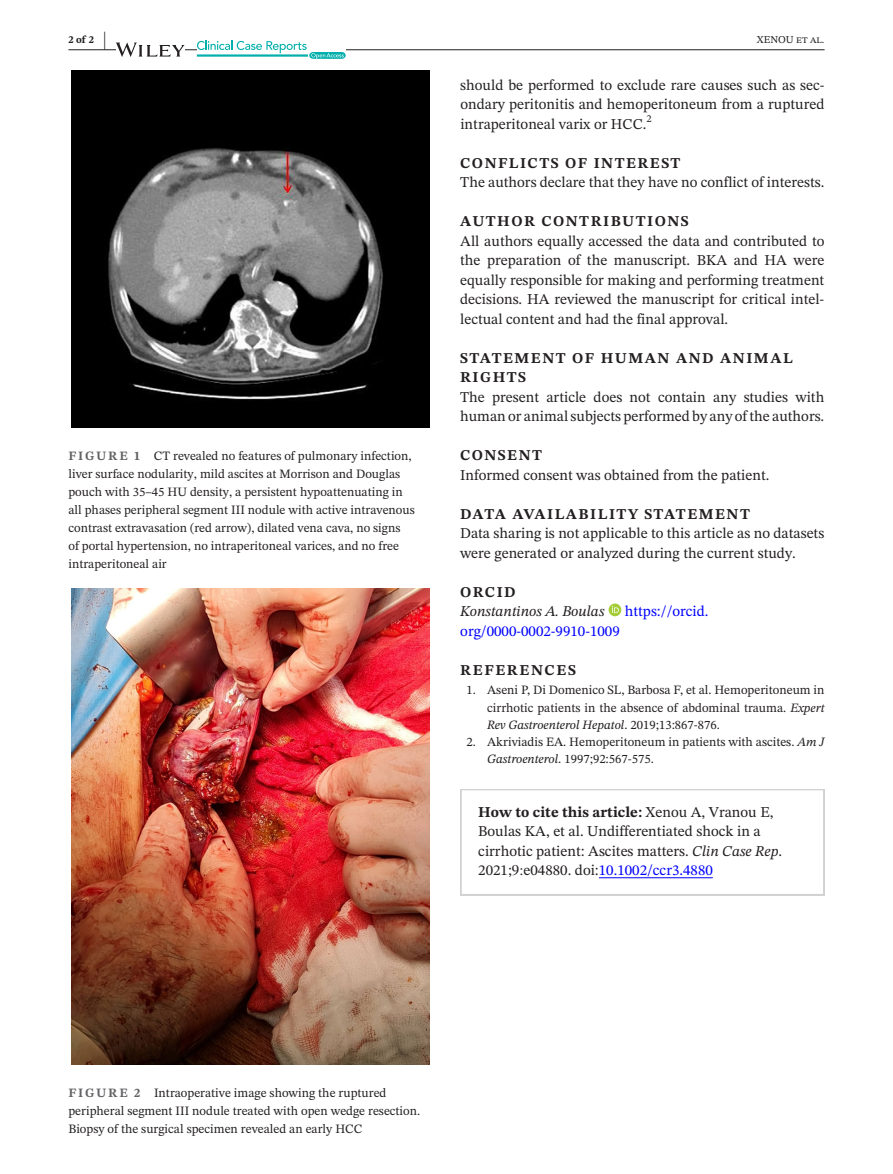
<style>
.page{position:relative;width:893px;height:1174px;background:#fff}
.page>*{position:absolute;margin:0;border:0;box-sizing:border-box;transform-origin:0 0}
.t1{font:15px/19.5px "STIX Two Text";color:#231f20}
.t2{font:700 15px/19.5px "STIX Two Text";letter-spacing:.1em;color:#231f20}
.t3{font:15px "STIX Two Text";color:#00f}
.t4{font:italic 15px "STIX Two Text";color:#231f20}
.t5{font:12.75px/18px "STIX Two Text";color:#231f20}
.t6{font:10.5px "STIX Two Text";color:#231f20}
.t7{font:700 10.5px "STIX Two Text";color:#231f20}
.s1{font-size:21px}
.s2{font-style:italic}
.s3{font-weight:700;color:#636366}
.s4{font-weight:700}
.s5{font-family:"STIX"}
.s6{color:#00f}
</style>
<div class="page">
<hr style="left:68px;top:49px;width:756px;height:1px;background:#231f20">
<svg style="left:116px;top:43px;width:69px;height:14px"></svg>
<svg style="left:197px;top:41px;width:149px;height:18px"></svg>
<div style="left:460px;top:788px;width:364px;height:107px;background:#d1d2d4"></div>
<div style="left:462px;top:790px;width:361px;height:104px;background:#fff"></div>
<hr style="left:599px;top:877px;width:114px;height:1px;background:#00f">
<div style="left:609px;top:603px;width:12px;height:13px;background:#a5cd39;border-radius:50%"></div>
<svg style="left:612px;top:606px;width:7px;height:7px"></svg>
<div style="left:68px;top:70px;width:365px;height:357px;background:linear-gradient(to bottom,#fff,#fff)"></div>
<img style="left:72px;top:70px;width:357px;height:357px">
<div style="left:68px;top:588px;width:365px;height:477px;background:linear-gradient(to bottom,#fff,#fff)"></div>
<img style="left:72px;top:588px;width:357px;height:477px">
<p class="t7" style="left:68px;top:32px;width:39px">2 of 2 <span class="s1">|</span></p>
<p class="t6" style="left:757px;top:32px;width:69px">XENOU et al.</p>
<p class="t1" style="left:460px;top:75px;width:366px;text-align:justify">should be performed to exclude rare causes such as sec&shy;ondary peritonitis and hemoperitoneum from a ruptured intraperitoneal varix or HCC.</p>
<p class="t6" style="left:646px;top:111px;width:7px">2</p>
<p class="t2" style="left:460px;top:153px;width:222px">CONFLICTS OF INTEREST</p>
<p class="t1" style="left:460px;top:172px;width:366px">The authors declare that they have no conflict of interests.</p>
<p class="t2" style="left:460px;top:212px;width:230px">AUTHOR CONTRIBUTIONS</p>
<p class="t1" style="left:460px;top:231px;width:366px;text-align:justify">All authors equally accessed the data and contributed to the preparation of the manuscript. BKA and HA were equally responsible for making and performing treatment decisions. HA reviewed the manuscript for critical intel&shy;lectual content and had the final approval.</p>
<p class="t2" style="left:460px;top:348px;width:334px">STATEMENT OF HUMAN AND ANIMAL<br>RIGHTS</p>
<p class="t1" style="left:460px;top:387px;width:366px">The present article does not contain any studies with human or animalsubjects performed by any ofthe authors.</p>
<p class="t2" style="left:460px;top:446px;width:83px">CONSENT</p>
<p class="t1" style="left:460px;top:465px;width:311px">Informed consent was obtained from the patient.</p>
<p class="t2" style="left:460px;top:504px;width:291px">DATA AVAILABILITY STATEMENT</p>
<p class="t1" style="left:460px;top:523px;width:366px">Data sharing is not applicable to this article as no datasets were generated or analyzed during the current study.</p>
<p class="t2" style="left:460px;top:582px;width:57px">ORCID</p>
<p class="t4" style="left:460px;top:600px;width:146px">Konstantinos A. Boulas</p>
<p class="t3" style="left:625px;top:600px;width:85px">https://orcid.</p>
<p class="t3" style="left:460px;top:620px;width:161px">org/0000-0002-9910-1009</p>
<p class="t2" style="left:460px;top:660px;width:117px">REFERENCES</p>
<p class="t5" style="left:487px;top:681px;width:339px;line-height:17.2px;text-align:justify;text-indent:-21px">1. Aseni P, Di Domenico SL, Barbosa F, et al. Hemoperitoneum in cirrhotic patients in the absence of abdominal trauma. <span class="s2">Expert Rev Gastroenterol Hepatol</span>. 2019;13:867-876.</p>
<p class="t5" style="left:487px;top:733px;width:339px;line-height:17.2px;text-indent:-21px">2. Akriviadis EA. Hemoperitoneum in patients with ascites. <span class="s2">Am J<br>Gastroenterol</span>. 1997;92:567-575.</p>
<p class="t5" style="left:68px;top:446px;width:348px"><span class="s3">FIGURE 1</span> CT revealed no features of pulmonary infection, liver surface nodularity, mild ascites at Morrison and Douglas pouch with 35–45 HU density, a persistent hypoattenuating in all phases peripheral segment III nodule with active intravenous contrast extravasation (red arrow), dilated vena cava, no signs<br>of portal hypertension, no intraperitoneal varices, and no free intraperitoneal air</p>
<p class="t1" style="left:478px;top:801px;width:305px"><span class="s4">How to cite this article:</span> Xenou A, Vranou E, Boulas KA, et al. Undifferentiated shock in a cirrhotic patient: Ascites matters. <span class="s2">Clin Case Rep</span>.<br>2021;<span class="s5">9:</span>e04880. doi:<span class="s6">10.1002/ccr3.4880</span></p>
<p class="t5" style="left:68px;top:1083px;width:353px"><span class="s3">FIGURE 2</span> Intraoperative image showing the ruptured peripheral segment III nodule treated with open wedge resection.<br>Biopsy of the surgical specimen revealed an early HCC</p>
</div>
